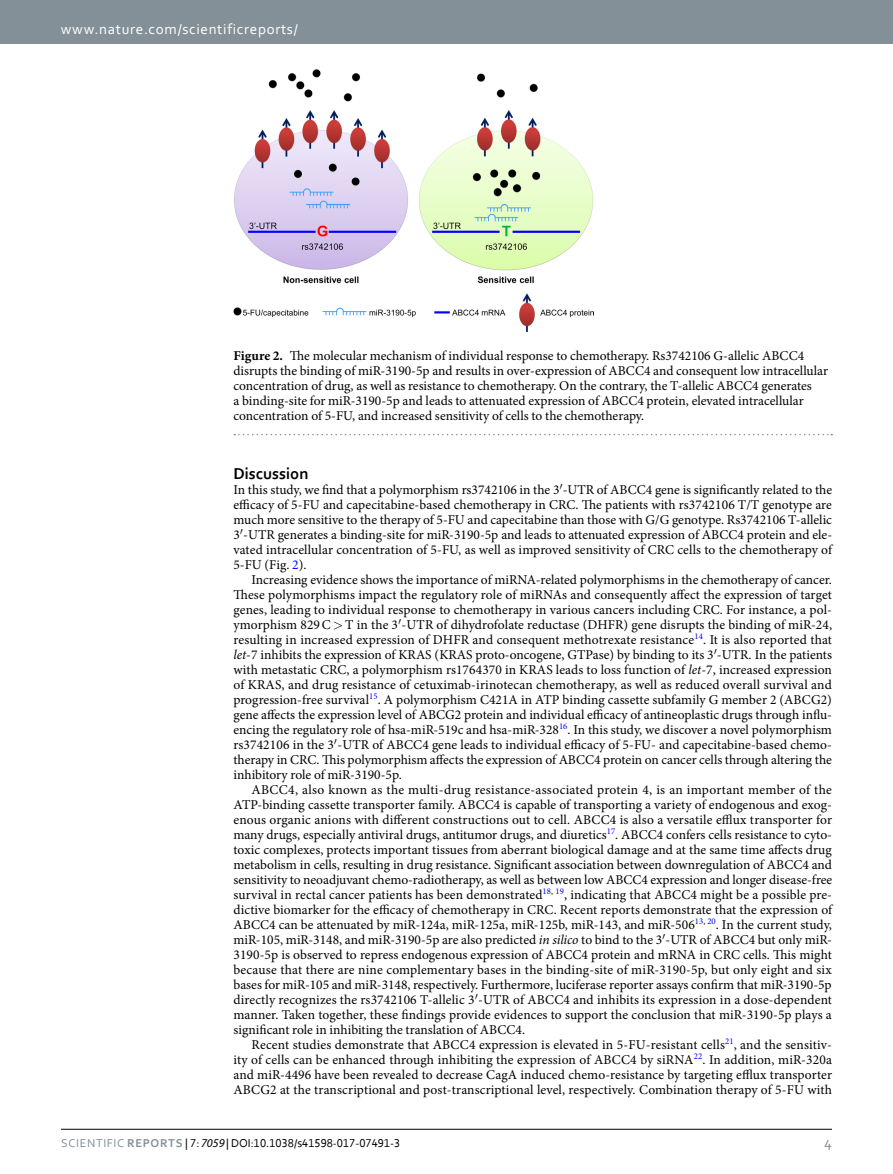
<style>
.page{position:relative;width:893px;height:1174px;background:#fff}
.page>*{position:absolute;margin:0;border:0;box-sizing:border-box;transform-origin:0 0}
.t1{font:700 16.5px "Corbel";color:#000}
.t2{font:15px "Corbel 2";letter-spacing:.045em;color:#fff}
.t3{font:15px "Corbel 2";color:#839097}
.t4{font:13.5px/15px "Minion Pro";color:#000;text-align:justify}
.t5{font:12px "Corbel";color:#000}
.s1{font-weight:700}
.s2{color:#00f}
.s3{font-style:italic}
.s4{font-family:"Corbel 2";color:#839097}
.s5{font-family:"Corbel Bold 2";color:#839097}
.s6{font-family:"Myriad Pro";font-style:italic}
</style>
<div class="page">
<div style="left:0;top:0;width:893px;height:43px;background:#839097"></div>
<hr style="left:61px;top:1129px;width:771px;height:1px;background:#000">
<img style="left:233px;top:70px;width:360px;height:262px">
<svg style="left:234px;top:434px;width:598px;height:1px"></svg>
<p class="t2" style="left:61px;top:19px;width:238px">www.nature.com/scientificreports/</p>
<p class="t4" style="left:233px;top:348px;width:596px;text-align:left"><span class="s1">Figure 2.</span> The molecular mechanism of individual response to chemotherapy. Rs3742106 G-allelic ABCC4 disrupts the binding of miR-3190-5p and results in over-expression of ABCC4 and consequent low intracellular concentration of drug, as well as resistance to chemotherapy. On the contrary, the T-allelic ABCC4 generates<br>a binding-site for miR-3190-5p and leads to attenuated expression of ABCC4 protein, elevated intracellular concentration of 5-FU, and increased sensitivity of cells to the chemotherapy.</p>
<p class="t1" style="left:233px;top:463px;width:77px">Discussion</p>
<p class="t4" style="left:233px;top:482px;width:600px">In this study, we find that a polymorphism rs3742106 in the 3 -UTR of ABCC4 gene is significantly related to the efficacy of 5-FU and capecitabine-based chemotherapy in CRC. The patients with rs3742106 T/T genotype are much more sensitive to the therapy of 5-FU and capecitabine than those with G/G genotype. Rs3742106 T-allelic 3 -UTR generates a binding-site for miR-3190-5p and leads to attenuated expression of ABCC4 protein and ele&shy;vated intracellular concentration of 5-FU, as well as improved sensitivity of CRC cells to the chemotherapy of 5-FU (Fig. <span class="s2">2</span>).</p>
<p class="t4" style="left:233px;top:572px;width:600px;text-indent:18px">Increasing evidence shows the importance of miRNA-related polymorphisms in the chemotherapy of cancer.<br>These polymorphisms impact the regulatory role of miRNAs and consequently affect the expression of target genes, leading to individual response to chemotherapy in various cancers including CRC. For instance, a pol&shy;ymorphism 829C T in the 3 -UTR of dihydrofolate reductase (DHFR) gene disrupts the binding of miR-24, resulting in increased expression of DHFR and consequent methotrexate resistance<sup>14</sup>. It is also reported that <span class="s3">let</span>-7 inhibits the expression of KRAS (KRAS proto-oncogene, GTPase) by binding to its 3 -UTR. In the patients with metastatic CRC, a polymorphism rs1764370 in KRAS leads to loss function of <span class="s3">let</span>-7, increased expression of KRAS, and drug resistance of cetuximab-irinotecan chemotherapy, as well as reduced overall survival and progression-free survival<sup>15</sup>. A polymorphism C421A in ATP binding cassette subfamily G member 2 (ABCG2) gene affects the expression level of ABCG2 protein and individual efficacy of antineoplastic drugs through influ&shy;encing the regulatory role of hsa-miR-519c and hsa-miR-328<sup>16</sup>. In this study, we discover a novel polymorphism rs3742106 in the 3 -UTR of ABCC4 gene leads to individual efficacy of 5-FU- and capecitabine-based chemo&shy;therapy in CRC. This polymorphism affects the expression of ABCC4 protein on cancer cells through altering the inhibitory role of miR-3190-5p.</p>
<p class="t4" style="left:233px;top:782px;width:600px;text-indent:18px">ABCC4, also known as the multi-drug resistance-associated protein 4, is an important member of the ATP-binding cassette transporter family. ABCC4 is capable of transporting a variety of endogenous and exog&shy;enous organic anions with different constructions out to cell. ABCC4 is also a versatile efflux transporter for many drugs, especially antiviral drugs, antitumor drugs, and diuretics<sup>17</sup>. ABCC4 confers cells resistance to cyto&shy;toxic complexes, protects important tissues from aberrant biological damage and at the same time affects drug metabolism in cells, resulting in drug resistance. Significant association between downregulation of ABCC4 and sensitivity to neoadjuvant chemo-radiotherapy, as well as between low ABCC4 expression and longer disease-free survival in rectal cancer patients has been demonstrated<sup>18</sup><sup>,</sup> <sup>19</sup>, indicating that ABCC4 might be a possible pre&shy;dictive biomarker for the efficacy of chemotherapy in CRC. Recent reports demonstrate that the expression of ABCC4 can be attenuated by miR-124a, miR-125a, miR-125b, miR-143, and miR-506<sup>13</sup><sup>,</sup> <sup>20</sup>. In the current study, miR-105, miR-3148, and miR-3190-5p are also predicted <span class="s3">in silico</span> to bind to the 3 -UTR of ABCC4 but only miR-3190-5p is observed to repress endogenous expression of ABCC4 protein and mRNA in CRC cells. This might because that there are nine complementary bases in the binding-site of miR-3190-5p, but only eight and six bases for miR-105 and miR-3148, respectively. Furthermore, luciferase reporter assays confirm that miR-3190-5p directly recognizes the rs3742106 T-allelic 3 -UTR of ABCC4 and inhibits its expression in a dose-dependent manner. Taken together, these findings provide evidences to support the conclusion that miR-3190-5p plays a significant role in inhibiting the translation of ABCC4.</p>
<p class="t4" style="left:233px;top:1037px;width:600px;text-indent:18px">Recent studies demonstrate that ABCC4 expression is elevated in 5-FU-resistant cells<sup>21</sup>, and the sensitiv&shy;ity of cells can be enhanced through inhibiting the expression of ABCC4 by siRNA<sup>22</sup>. In addition, miR-320a and miR-4496 have been revealed to decrease CagA induced chemo-resistance by targeting efflux transporter ABCG2 at the transcriptional and post-transcriptional level, respectively. Combination therapy of 5-FU with</p>
<p class="t5" style="left:61px;top:1135px;width:341px"><span class="s4">SCieNTifiC</span> <span class="s5">REPORTS</span> | 7: <span class="s6">7059</span> | DOI:10.1038/s41598-017-07491-3</p>
<p class="t3" style="left:824px;top:1132px;width:9px">4</p>
</div>
